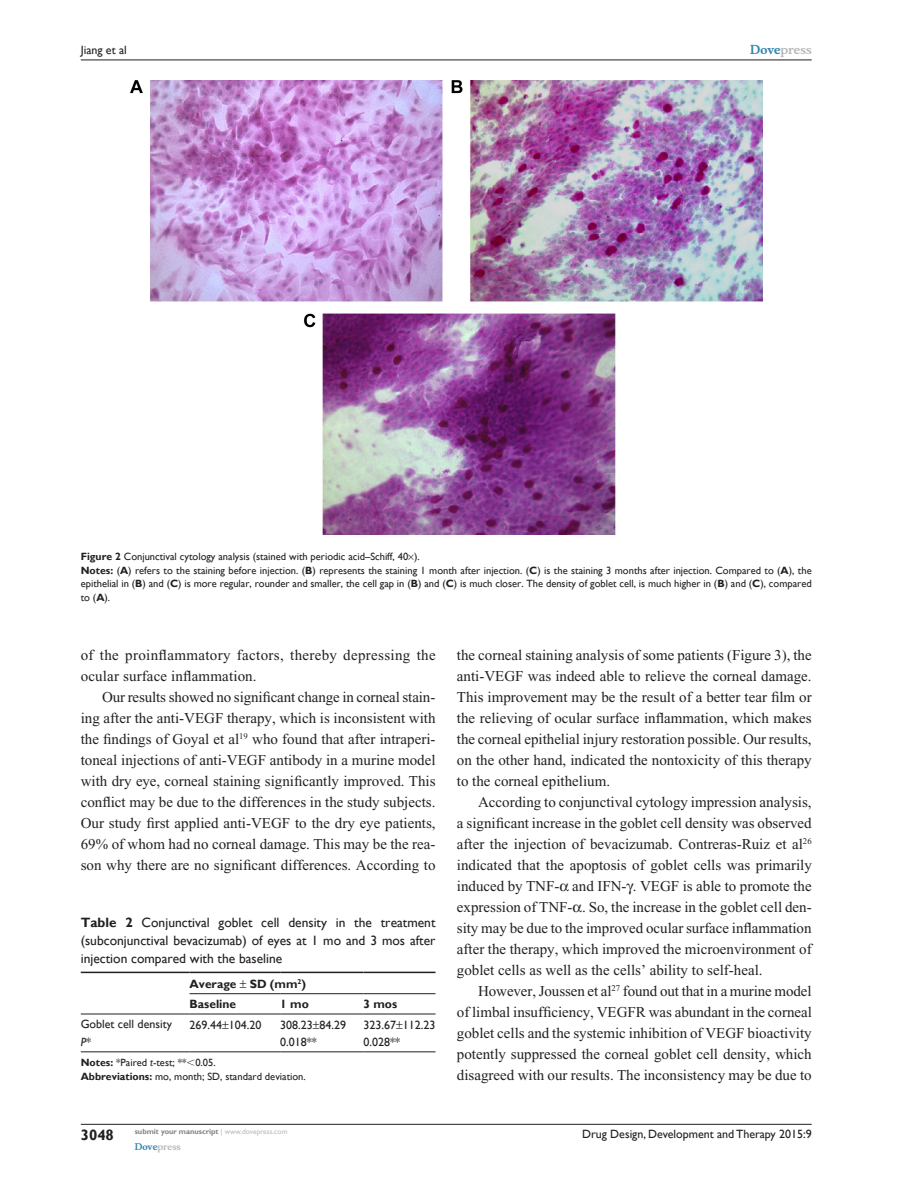
<style>
.page{position:relative;width:918px;height:1188px;background:#fff}
.page>*{position:absolute;margin:0;border:0;box-sizing:border-box;transform-origin:0 0}
.Tx{font:15px/21px "Times New Roman";color:#231f20;text-align:justify}
.Tx-2{font:15px/21px "Times New Roman";letter-spacing:.025em;color:#231f20}
.t1{font:700 15px "Gill Sans";color:#231f20}
.TN_TT{font:13.5px/18px "Gill Sans";color:#231f20;text-align:justify}
.TB{font:12px "Gill Sans";color:#231f20}
.TCH{font:700 12px "Gill Sans";color:#231f20}
.t2{font:700 12px "Musee";color:#b8b9bc}
.TB-2{font:italic 12px "Gill Sans";color:#231f20}
.FigSNRI{font:10.5px/13.5px "Gill Sans";color:#231f20;text-align:justify}
.TSNRI{font:10.5px "Gill Sans";color:#231f20}
.FigC{font:10.5px "Gill Sans";color:#231f20}
.t3{font:700 9px "Musee";color:#b8b9bc}
.t4{font:700 7.5px "Gill Sans";color:#808285}
.s1{color:#3485ae}
.s2{font-weight:700}
.s3{font-style:normal}
.s4{font-style:italic}
.s5{font-family:"Mathematical Pi One"}
.s6{font-weight:400;color:#b8b9bc}
</style>
<div class="page">
<hr style="left:81px;top:1124px;width:731px;height:1px;background:#231f20">
<hr style="left:81px;top:60px;width:731px;height:1px;background:#231f20">
<img style="left:130px;top:81px;width:632px;height:453px">
<hr style="left:190px;top:993px;width:90px;height:1px;background:#231f20">
<hr style="left:280px;top:993px;width:84px;height:1px;background:#231f20">
<hr style="left:364px;top:993px;width:72px;height:1px;background:#231f20">
<hr style="left:190px;top:972px;width:90px;height:1px;background:#231f20">
<hr style="left:280px;top:972px;width:84px;height:1px;background:#231f20">
<hr style="left:364px;top:972px;width:72px;height:1px;background:#231f20">
<hr style="left:190px;top:1014px;width:90px;height:1px;background:#231f20">
<hr style="left:280px;top:1014px;width:84px;height:1px;background:#231f20">
<hr style="left:364px;top:1014px;width:72px;height:1px;background:#231f20">
<hr style="left:81px;top:1051px;width:109px;height:1px;background:#231f20">
<hr style="left:190px;top:1051px;width:90px;height:1px;background:#231f20">
<hr style="left:280px;top:1051px;width:84px;height:1px;background:#231f20">
<hr style="left:364px;top:1051px;width:72px;height:1px;background:#231f20">
<hr style="left:81px;top:972px;width:109px;height:1px;background:#231f20">
<hr style="left:81px;top:1014px;width:109px;height:1px;background:#231f20">
<p class="TB" style="left:81px;top:43px;width:48px">Jiang et al</p>
<p class="t2" style="left:750px;top:43px;width:63px"><span class="s1">Dove</span>press</p>
<p class="FigC" style="left:81px;top:551px;width:340px"><span class="s2">Figure 2</span> Conjunctival cytology analysis (stained with periodic acid–Schiff, 40 ).</p>
<p class="FigSNRI" style="left:81px;top:564px;width:732px"><span class="s2">Notes:</span> (<span class="s2">A</span>) refers to the staining before injection. (<span class="s2">B</span>) represents the staining 1 month after injection. (<span class="s2">C</span>) is the staining 3 months after injection. Compared to (<span class="s2">A</span>), the epithelial in (<span class="s2">B</span>) and (<span class="s2">C</span>) is more regular, rounder and smaller, the cell gap in (<span class="s2">B</span>) and (<span class="s2">C</span>) is much closer. The density of goblet cell, is much higher in (<span class="s2">B</span>) and (<span class="s2">C</span>), compared to (<span class="s2">A</span>).</p>
<p class="Tx-2" style="left:81px;top:644px;width:357px">of the proinflammatory factors, thereby depressing the ocular surface inflammation.</p>
<p class="Tx" style="left:81px;top:686px;width:356px;text-indent:21px">Our results showed no significant change in corneal stain&shy;ing after the anti-VEGF therapy, which is inconsistent with the findings of Goyal et al<sup>19</sup> who found that after intraperi&shy;toneal injections of anti-VEGF antibody in a murine model with dry eye, corneal staining significantly improved. This conflict may be due to the differences in the study subjects.<br>Our study first applied anti-VEGF to the dry eye patients, 69% of whom had no corneal damage. This may be the rea&shy;son why there are no significant differences. According to</p>
<p class="TN_TT" style="left:81px;top:914px;width:356px"><span class="s2">Table 2</span> Conjunctival goblet cell density in the treatment (subconjunctival bevacizumab) of eyes at 1 mo and 3 mos after injection compared with the baseline</p>
<p class="TCH" style="left:190px;top:976px;width:118px">Average SD (mm<sup>2</sup>)</p>
<p class="TCH" style="left:190px;top:997px;width:48px">Baseline</p>
<p class="TCH" style="left:280px;top:997px;width:30px">1 mo</p>
<p class="TCH" style="left:364px;top:997px;width:35px">3 mos</p>
<p class="TB" style="left:81px;top:1017px;width:93px">Goblet cell density</p>
<p class="TB" style="left:190px;top:1018px;width:73px">269.44 104.20</p>
<p class="TB" style="left:280px;top:1018px;width:67px">308.23 84.29</p>
<p class="TB" style="left:364px;top:1018px;width:73px">323.67 112.23</p>
<p class="TB-2" style="left:81px;top:1035px;width:12px">P<span class="s3">*</span></p>
<p class="TB" style="left:280px;top:1035px;width:38px">0.018**</p>
<p class="TB" style="left:364px;top:1035px;width:38px">0.028**</p>
<p class="TSNRI" style="left:81px;top:1056px;width:136px"><span class="s2">Notes:</span> *Paired <span class="s4">t</span>-test; **<span class="s5">,</span>0.05.</p>
<p class="TSNRI" style="left:81px;top:1070px;width:227px"><span class="s2">Abbreviations:</span> mo, month; SD, standard deviation.</p>
<p class="Tx" style="left:457px;top:644px;width:356px">the corneal staining analysis of some patients (Figure 3), the anti-VEGF was indeed able to relieve the corneal damage.<br>This improvement may be the result of a better tear film or the relieving of ocular surface inflammation, which makes the corneal epithelial injury restoration possible. Our results, on the other hand, indicated the nontoxicity of this therapy to the corneal epithelium.</p>
<p class="Tx" style="left:457px;top:791px;width:356px;text-indent:21px">According to conjunctival cytology impression analysis, a significant increase in the goblet cell density was observed after the injection of bevacizumab. Contreras-Ruiz et al<sup>26 </sup>indicated that the apoptosis of goblet cells was primarily induced by TNF- and IFN- . VEGF is able to promote the expression of TNF- . So, the increase in the goblet cell den&shy;sity may be due to the improved ocular surface inflammation after the therapy, which improved the microenvironment of goblet cells as well as the cells’ ability to self-heal.</p>
<p class="Tx" style="left:457px;top:980px;width:357px;text-indent:21px">However, Joussen et al<sup>27</sup> found out that in a murine model of limbal insufficiency, VEGFR was abundant in the corneal goblet cells and the systemic inhibition of VEGF bioactivity potently suppressed the corneal goblet cell density, which disagreed with our results. The inconsistency may be due to</p>
<p class="t1" style="left:81px;top:1126px;width:35px">3048</p>
<p class="t4" style="left:135px;top:1127px;width:154px">submit your manuscript <span class="s6">| www.dovepress.com</span></p>
<p class="t3" style="left:135px;top:1141px;width:48px"><span class="s1">Dove</span>press</p>
<p class="TB" style="left:582px;top:1127px;width:231px">Drug Design, Development and Therapy 2015:9</p>
</div>
